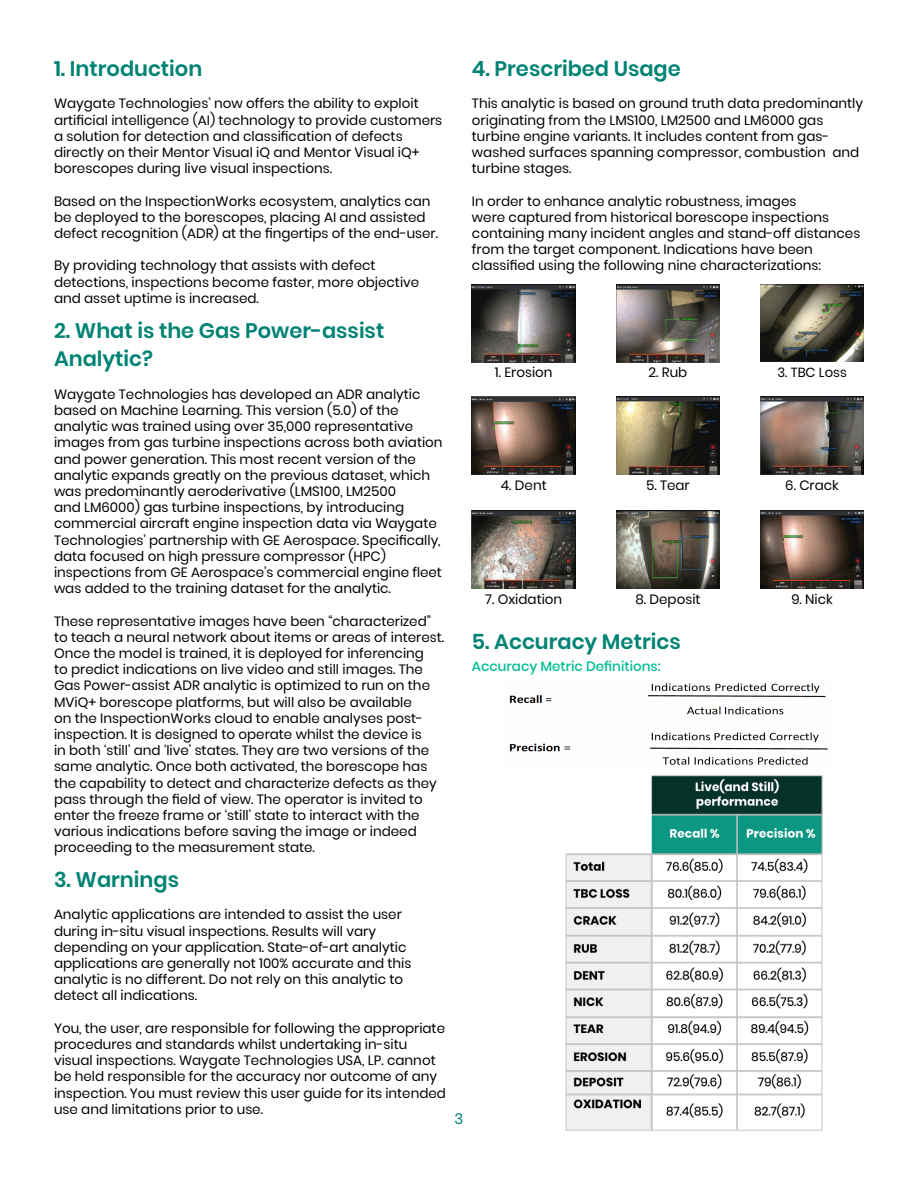
<style>
.page{position:relative;width:918px;height:1188px;background:#fff}
.page>*{position:absolute;margin:0;border:0;box-sizing:border-box;transform-origin:0 0}
.Section_Header_Green{font:600 21px/28.8px "Poppins";color:#018374}
.t1{font:15px "Poppins";color:#018374}
.t2{font:13.5px/16.2px "Poppins";color:#000}
.t3{font:500 13.5px "Poppins";color:#02bc94}
.t4{font:13.2px "Poppins";color:#000}
</style>
<div class="page">
<img style="left:565px;top:775px;width:258px;height:356px">
<img style="left:472px;top:284px;width:104px;height:78px">
<img style="left:472px;top:511px;width:104px;height:77px">
<img style="left:472px;top:397px;width:104px;height:78px">
<img style="left:760px;top:285px;width:104px;height:77px">
<img style="left:760px;top:511px;width:104px;height:77px">
<img style="left:760px;top:397px;width:104px;height:78px">
<img style="left:616px;top:284px;width:104px;height:78px">
<img style="left:616px;top:511px;width:104px;height:78px">
<img style="left:616px;top:397px;width:104px;height:78px">
<img style="left:509px;top:683px;width:319px;height:82px">
<p class="Section_Header_Green" style="left:54px;top:54px;width:150px">1. Introduction</p>
<p class="t2" style="left:54px;top:96px;width:390px">Waygate Technologies’ now offers the ability to exploit artificial intelligence (AI) technology to provide customers a solution for detection and classification of defects directly on their Mentor Visual iQ and Mentor Visual iQ+ borescopes during live visual inspections.</p>
<p class="t2" style="left:54px;top:193px;width:386px">Based on the InspectionWorks ecosystem, analytics can be deployed to the borescopes, placing AI and assisted defect recognition (ADR) at the fingertips of the end-user.</p>
<p class="t2" style="left:54px;top:258px;width:367px">By providing technology that assists with defect detections, inspections become faster, more objective and asset uptime is increased.</p>
<p class="Section_Header_Green" style="left:54px;top:316px;width:332px">2. What is the Gas Power-assist<br>Analytic?</p>
<p class="t2" style="left:54px;top:386px;width:390px">Waygate Technologies has developed an ADR analytic based on Machine Learning. This version (5.0) of the analytic was trained using over 35,000 representative images from gas turbine inspections across both aviation and power generation. This most recent version of the analytic expands greatly on the previous dataset, which was predominantly aeroderivative (LMS100, LM2500<br>and LM6000) gas turbine inspections, by introducing commercial aircraft engine inspection data via Waygate Technologies’ partnership with GE Aerospace. Specifically, data focused on high pressure compressor (HPC) inspections from GE Aerospace’s commercial engine fleet was added to the training dataset for the analytic.</p>
<p class="t2" style="left:54px;top:613px;width:392px">These representative images have been “characterized” to teach a neural network about items or areas of interest.<br>Once the model is trained, it is deployed for inferencing<br>to predict indications on live video and still images. The Gas Power-assist ADR analytic is optimized to run on the MViQ+ borescope platforms, but will also be available<br>on the InspectionWorks cloud to enable analyses post&shy;inspection. It is designed to operate whilst the device is<br>in both ‘still’ and ‘live’ states. They are two versions of the same analytic. Once both activated, the borescope has the capability to detect and characterize defects as they pass through the field of view. The operator is invited to enter the freeze frame or ‘still’ state to interact with the various indications before saving the image or indeed proceeding to the measurement state.</p>
<p class="Section_Header_Green" style="left:54px;top:865px;width:127px">3. Warnings</p>
<p class="t2" style="left:54px;top:907px;width:359px">Analytic applications are intended to assist the user during in-situ visual inspections. Results will vary depending on your application. State-of-art analytic applications are generally not 100% accurate and this analytic is no different. Do not rely on this analytic to detect all indications.</p>
<p class="t2" style="left:54px;top:1020px;width:394px">You, the user, are responsible for following the appropriate procedures and standards whilst undertaking in-situ visual inspections. Waygate Technologies USA, LP. cannot be held responsible for the accuracy nor outcome of any inspection. You must review this user guide for its intended use and limitations prior to use.</p>
<p class="Section_Header_Green" style="left:472px;top:54px;width:210px">4. Prescribed Usage</p>
<p class="t2" style="left:472px;top:96px;width:393px">This analytic is based on ground truth data predominantly originating from the LMS100, LM2500 and LM6000 gas turbine engine variants. It includes content from gas&shy;washed surfaces spanning compressor, combustion and turbine stages.</p>
<p class="t2" style="left:472px;top:193px;width:390px">In order to enhance analytic robustness, images<br>were captured from historical borescope inspections containing many incident angles and stand-off distances from the target component. Indications have been classified using the following nine characterizations:</p>
<p class="t2" style="left:495px;top:365px;width:59px">1. Erosion</p>
<p class="t2" style="left:649px;top:365px;width:40px">2. Rub</p>
<p class="t4" style="left:777px;top:365px;width:71px">3. TBC Loss</p>
<p class="t2" style="left:501px;top:477px;width:47px">4. Dent</p>
<p class="t2" style="left:646px;top:477px;width:45px">5. Tear</p>
<p class="t2" style="left:785px;top:477px;width:55px">6. Crack</p>
<p class="t2" style="left:485px;top:591px;width:78px">7. Oxidation</p>
<p class="t2" style="left:635px;top:591px;width:67px">8. Deposit</p>
<p class="t2" style="left:791px;top:591px;width:43px">9. Nick</p>
<p class="Section_Header_Green" style="left:472px;top:627px;width:210px">5. Accuracy Metrics</p>
<p class="t3" style="left:472px;top:659px;width:190px">Accuracy Metric Definitions:</p>
<p class="t1" style="left:455px;top:1110px;width:10px">3</p>
</div>
